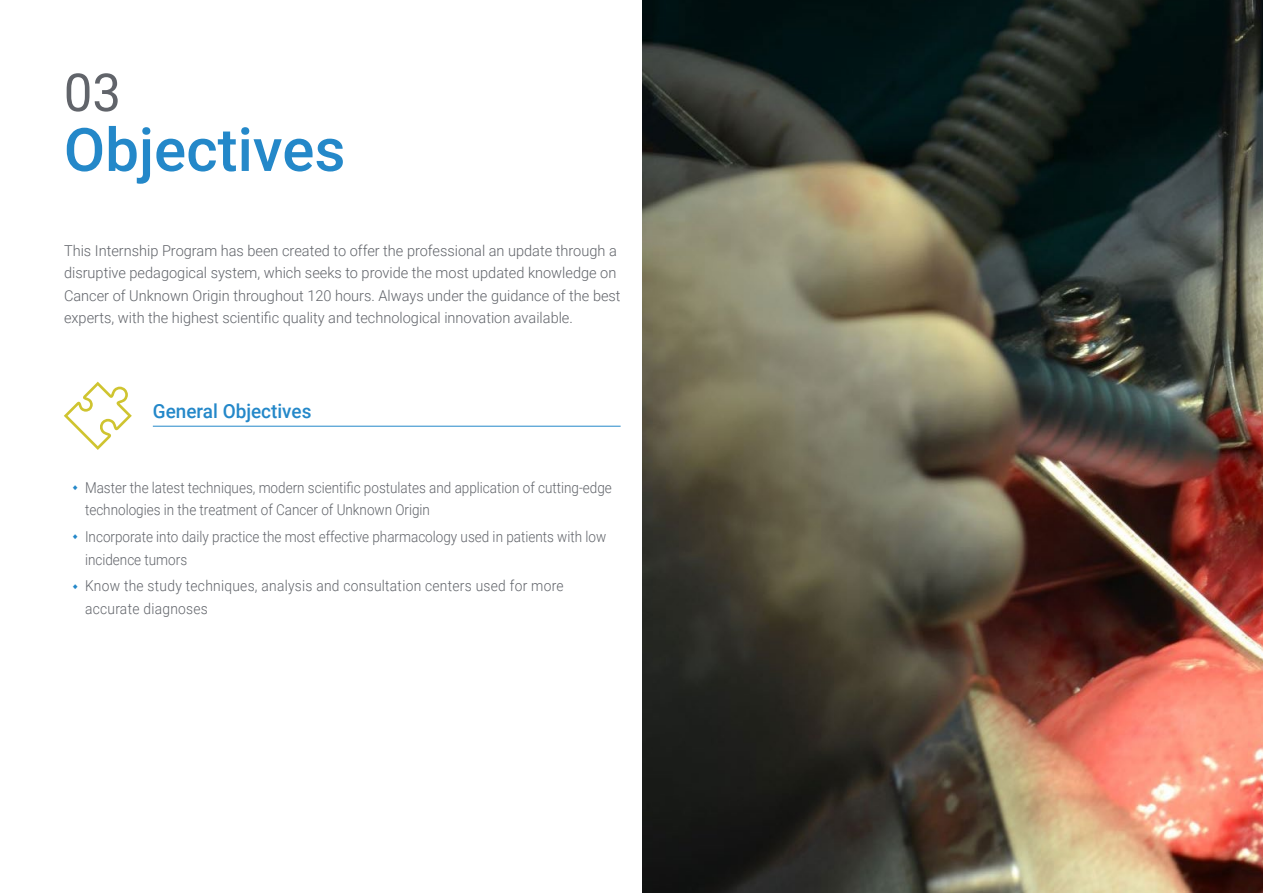
<style>
.page{position:relative;width:1263px;height:893px;background:#fff}
.page>*{position:absolute;margin:0;border:0;box-sizing:border-box;transform-origin:0 0}
.t1{font:500 60px "Roboto";color:#2488c9}
.t2{font:52.5px "Roboto";color:#61646a}
.t3{font:500 19.5px "Roboto";color:#2488c9}
.t4{font:300 15px/22.5px "Roboto";color:#61646a}
.t5{font:300 15px/22.5px "Roboto";color:#61646a;scale:.9 1}
.t6{font:300 15px/22.5px "Roboto";letter-spacing:.02em;color:#61646a;scale:.92 1}
</style>
<div class="page">
<img style="left:642px;top:0;width:621px;height:893px">
<hr style="left:153px;top:426px;width:468px;height:1px;background:#2488c9">
<svg style="left:64px;top:382px;width:68px;height:68px"></svg>
<h2 class="t2" style="left:64px;top:56px;width:59px">03</h2>
<h1 class="t1" style="left:64px;top:108px;width:283px">Objectives</h1>
<p class="t4" style="left:64px;top:239px;width:558px">This Internship Program has been created to offer the professional an update through a disruptive pedagogical system, which seeks to provide the most updated knowledge on Cancer of Unknown Origin throughout 120 hours. Always under the guidance of the best experts, with the highest scientific quality and technological innovation available.</p>
<h3 class="t3" style="left:153px;top:397px;width:160px">General Objectives</h3>
<p class="t5" style="left:85px;top:476px;width:587px">Master the latest techniques, modern scientific postulates and application of cutting-edge technologies in the treatment of Cancer of Unknown Origin</p>
<p class="t5" style="left:85px;top:525px;width:581px">Incorporate into daily practice the most effective pharmacology used in patients with low incidence tumors</p>
<p class="t6" style="left:85px;top:574px;width:522px">Know the study techniques, analysis and consultation centers used for more accurate diagnoses</p>
</div>
